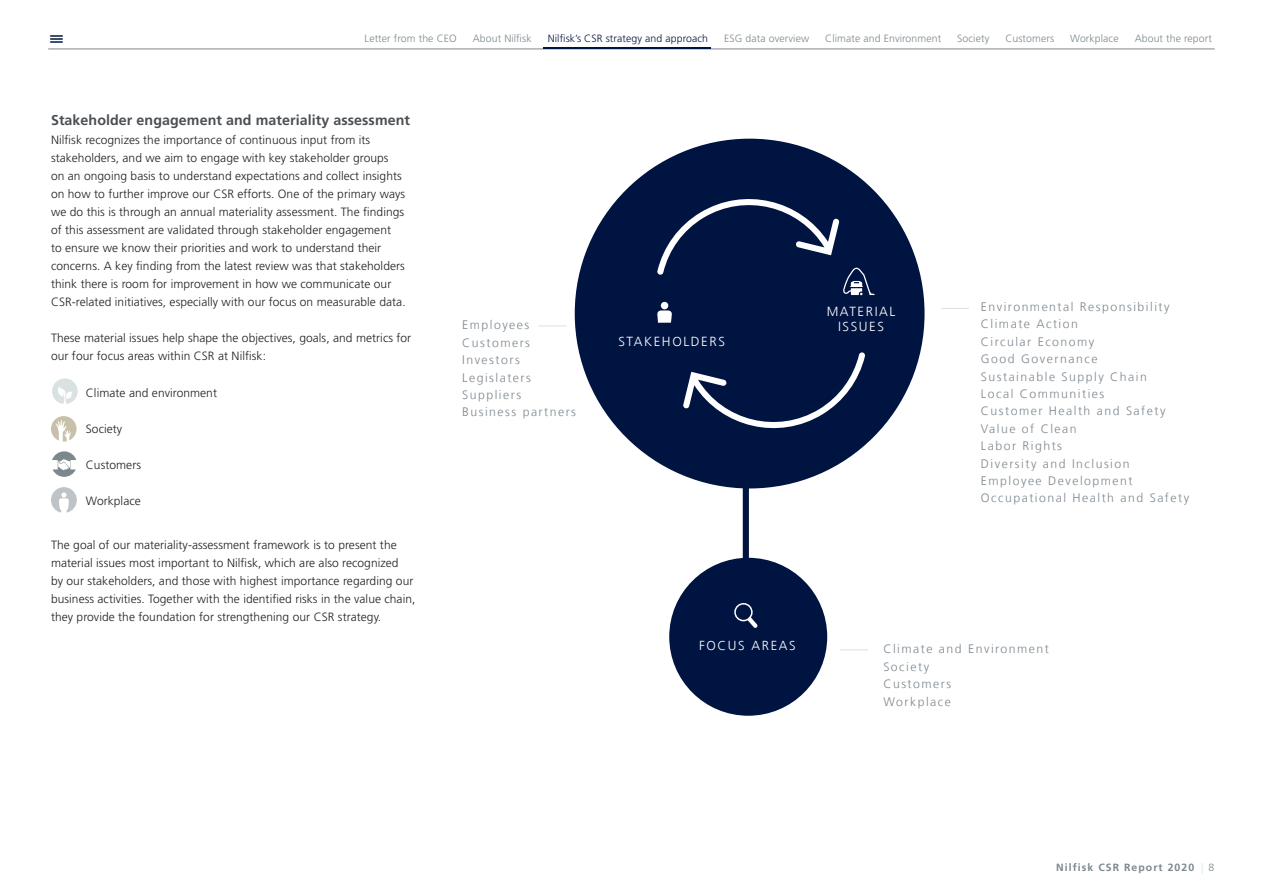
<style>
.page{position:relative;width:1263px;height:893px;background:#fff}
.page>*{position:absolute;margin:0;border:0;box-sizing:border-box;transform-origin:0 0}
.t1{font:700 14.25px "Frutiger LT Std";letter-spacing:.005em;color:#4b4f54}
.t2{font:300 13.2px/15.8px "Frutiger LT Com";letter-spacing:.12em;color:#fff;text-align:center}
.t3{font:300 13.05px "Frutiger LT Com";letter-spacing:.12em;color:#fff}
.t4{font:300 12.3px/17.4px "Frutiger LT Com";letter-spacing:.12em;color:#7d878f}
.t5{font:300 12px/18px "Frutiger LT Std";letter-spacing:.005em;color:#231f20}
.t6{font:300 10.5px "Frutiger LT Std";letter-spacing:.01em;color:#7c878e}
.t7{font:300 10.5px "Frutiger LT Std";letter-spacing:.01em;color:#001441}
.t8{font:700 10.5px "Frutiger LT Std";letter-spacing:.1em;color:#7c878e}
.s1{font-weight:300;color:#d9e1e2}
.s2{font-weight:300}
</style>
<div class="page">
<div style="left:575px;top:139px;width:349px;height:349px;background:#001441;border-radius:50%"></div>
<div style="left:669px;top:558px;width:158px;height:158px;background:#001441;border-radius:50%"></div>
<svg style="left:683px;top:352px;width:182px;height:77px"></svg>
<svg style="left:840px;top:649px;width:28px;height:1px"></svg>
<svg style="left:941px;top:308px;width:28px;height:1px"></svg>
<svg style="left:539px;top:325px;width:27px;height:1px"></svg>
<svg style="left:657px;top:310px;width:15px;height:13px"></svg>
<div style="left:661px;top:302px;width:7px;height:7px;background:#fff;border-radius:50%"></div>
<svg style="left:657px;top:186px;width:218px;height:109px"></svg>
<svg style="left:734px;top:603px;width:23px;height:25px"></svg>
<div style="left:743px;top:476px;width:6px;height:102px;background:#001441"></div>
<svg style="left:51px;top:487px;width:26px;height:26px"></svg>
<svg style="left:52px;top:451px;width:24px;height:26px"></svg>
<svg style="left:51px;top:416px;width:26px;height:26px"></svg>
<svg style="left:52px;top:378px;width:26px;height:26px"></svg>
<hr style="left:48px;top:49px;width:1167px;height:1px;background:#7c878e">
<svg style="left:50px;top:35px;width:13px;height:8px"></svg>
<hr style="left:543px;top:47px;width:167px;height:2px;background:#001441">
<p class="t6" style="left:365px;top:32px;width:94px">Letter from the CEO</p>
<p class="t6" style="left:473px;top:32px;width:60px">About Nilfisk</p>
<p class="t7" style="left:548px;top:32px;width:162px">Nilfisk’s CSR strategy and approach</p>
<p class="t6" style="left:724px;top:32px;width:87px">ESG data overview</p>
<p class="t6" style="left:825px;top:32px;width:117px">Climate and Environment</p>
<p class="t6" style="left:957px;top:32px;width:34px">Society</p>
<p class="t6" style="left:1005px;top:32px;width:50px">Customers</p>
<p class="t6" style="left:1070px;top:32px;width:50px">Workplace</p>
<p class="t6" style="left:1135px;top:32px;width:79px">About the report</p>
<p class="t1" style="left:51px;top:111px;width:360px">Stakeholder engagement and materiality assessment</p>
<p class="t5" style="left:51px;top:131px;width:356px">Nilfisk recognizes the importance of continuous input from its stakeholders, and we aim to engage with key stakeholder groups<br>on an ongoing basis to understand expectations and collect insights on how to further improve our CSR efforts. One of the primary ways we do this is through an annual materiality assessment. The findings of this assessment are validated through stakeholder engagement<br>to ensure we know their priorities and work to understand their concerns. A key finding from the latest review was that stakeholders think there is room for improvement in how we communicate our CSR-related initiatives, especially with our focus on measurable data.</p>
<p class="t5" style="left:51px;top:329px;width:362px">These material issues help shape the objectives, goals, and metrics for our four focus areas within CSR at Nilfisk:</p>
<p class="t5" style="left:86px;top:384px;width:133px">Climate and environment</p>
<p class="t5" style="left:86px;top:420px;width:38px">Society</p>
<p class="t5" style="left:86px;top:456px;width:57px">Customers</p>
<p class="t5" style="left:86px;top:492px;width:56px">Workplace</p>
<p class="t5" style="left:51px;top:536px;width:366px">The goal of our materiality-assessment framework is to present the material issues most important to Nilfisk, which are also recognized<br>by our stakeholders, and those with highest importance regarding our business activities. Together with the identified risks in the value chain, they provide the foundation for strengthening our CSR strategy.</p>
<p class="t4" style="left:462px;top:317px;width:115px">Employees<br>Customers<br>Investors<br>Legislaters<br>Suppliers<br>Business partners</p>
<p class="t2" style="left:618px;top:333px;width:108px">STAKEHOLDERS</p>
<p class="t2" style="left:827px;top:303px;width:70px">MATERIAL<br>ISSUES</p>
<p class="t4" style="left:981px;top:298px;width:210px">Environmental Responsibility<br>Climate Action<br>Circular Economy<br>Good Governance<br>Sustainable Supply Chain<br>Local Communities<br>Customer Health and Safety<br>Value of Clean<br>Labor Rights<br>Diversity and Inclusion<br>Employee Development<br>Occupational Health and Safety</p>
<p class="t3" style="left:699px;top:638px;width:98px">FOCUS AREAS</p>
<p class="t4" style="left:883px;top:641px;width:167px">Climate and Environment<br>Society<br>Customers<br>Workplace</p>
<p class="t8" style="left:1056px;top:861px;width:160px">Nilfisk CSR Report 2020 <span class="s1">|</span> <span class="s2">8</span></p>
</div>
